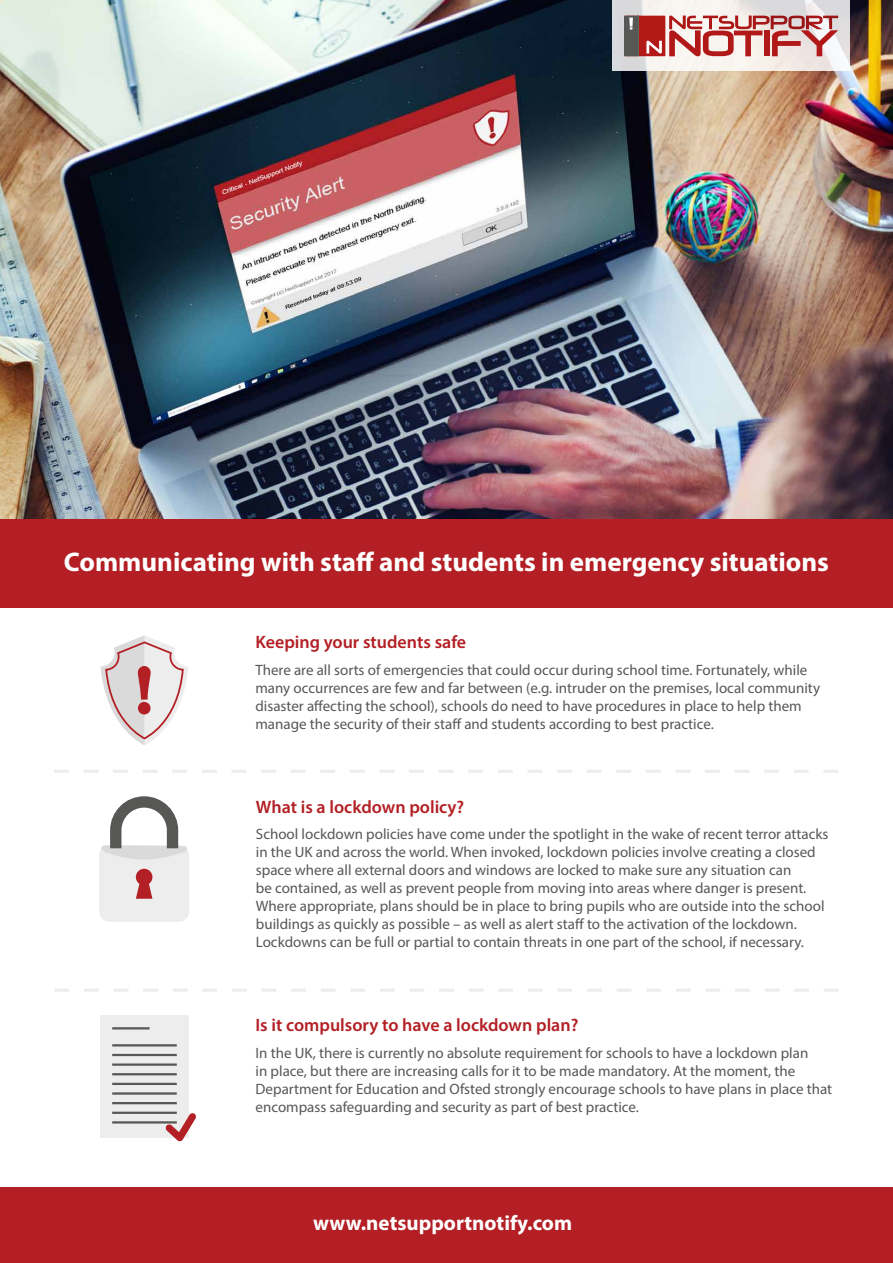
<style>
.page{position:relative;width:893px;height:1263px;background:#fff}
.page>*{position:absolute;margin:0;border:0;box-sizing:border-box;transform-origin:0 0}
.t1{font:700 69.15px "Bookman Old Style";color:#b21f24}
.t2{font:700 27px "Myriad Pro";color:#fff}
.t3{font:700 21px "Myriad Pro";color:#fff}
.t4{font:600 18px "Myriad Pro";color:#b31f24}
.t5{font:15px/18px "Myriad Pro";color:#575756}
</style>
<div class="page">
<img style="left:0;top:0;width:893px;height:519px">
<div style="left:0;top:1187px;width:893px;height:76px;background:#b31f24"></div>
<div style="left:0;top:519px;width:893px;height:88px;background:#b31f24"></div>
<svg style="left:612px;top:0;width:238px;height:71px"></svg>
<svg style="left:669px;top:16px;width:169px;height:40px"></svg>
<div style="left:624px;top:16px;width:41px;height:40px;background:#b21917"></div>
<hr style="left:639px;top:16px;width:1px;height:40px;background:#646463">
<svg style="left:646px;top:41px;width:16px;height:12px"></svg>
<svg style="left:624px;top:16px;width:15px;height:40px"></svg>
<div style="left:102px;top:848px;width:84px;height:70px;background:#ededed;border-radius:7px"></div>
<div style="left:99px;top:845px;width:90px;height:77px;border:7px solid #ededed;border-radius:7px"></div>
<svg style="left:136px;top:869px;width:16px;height:30px"></svg>
<svg style="left:99px;top:796px;width:90px;height:64px"></svg>
<svg style="left:101px;top:635px;width:87px;height:110px"></svg>
<svg style="left:54px;top:989px;width:785px;height:3px"></svg>
<div style="left:100px;top:1016px;width:89px;height:122px;background:#ededed"></div>
<hr style="left:112px;top:1027px;width:38px;height:2px;background:#575756">
<hr style="left:112px;top:1044px;width:65px;height:2px;background:#575756">
<hr style="left:112px;top:1083px;width:65px;height:2px;background:#575756">
<hr style="left:112px;top:1054px;width:65px;height:2px;background:#575756">
<hr style="left:112px;top:1063px;width:65px;height:3px;background:#575756">
<hr style="left:112px;top:1073px;width:65px;height:2px;background:#575756">
<hr style="left:112px;top:1092px;width:65px;height:3px;background:#575756">
<hr style="left:112px;top:1102px;width:65px;height:2px;background:#575756">
<hr style="left:112px;top:1112px;width:65px;height:2px;background:#575756">
<hr style="left:112px;top:1121px;width:65px;height:2px;background:#575756">
<svg style="left:163px;top:1111px;width:33px;height:31px"></svg>
<svg style="left:54px;top:770px;width:784px;height:3px"></svg>
<h2 class="t2" style="left:64px;top:544px;width:766px">Communicating with staff and students in emergency situations</h2>
<h1 class="t1" style="left:132px;top:640px;width:26px">!</h1>
<p class="t4" style="left:255px;top:631px;width:212px">Keeping your students safe</p>
<p class="t5" style="left:255px;top:660px;width:566px">There are all sorts of emergencies that could occur during school time. Fortunately, while many occurrences are few and far between (e.g. intruder on the premises, local community disaster affecting the school), schools do need to have procedures in place to help them manage the security of their staff and students according to best practice.</p>
<p class="t4" style="left:256px;top:795px;width:210px">What is a lockdown policy?</p>
<p class="t5" style="left:256px;top:825px;width:574px">School lockdown policies have come under the spotlight in the wake of recent terror attacks in the UK and across the world. When invoked, lockdown policies involve creating a closed space where all external doors and windows are locked to make sure any situation can<br>be contained, as well as prevent people from moving into areas where danger is present.<br>Where appropriate, plans should be in place to bring pupils who are outside into the school buildings as quickly as possible – as well as alert staff to the activation of the lockdown.<br>Lockdowns can be full or partial to contain threats in one part of the school, if necessary.</p>
<p class="t4" style="left:256px;top:1014px;width:324px">Is it compulsory to have a lockdown plan?</p>
<p class="t5" style="left:256px;top:1044px;width:578px">In the UK, there is currently no absolute requirement for schools to have a lockdown plan<br>in place, but there are increasing calls for it to be made mandatory. At the moment, the Department for Education and Ofsted strongly encourage schools to have plans in place that encompass safeguarding and security as part of best practice.</p>
<h3 class="t3" style="left:313px;top:1209px;width:260px">www.netsupportnotify.com</h3>
</div>
